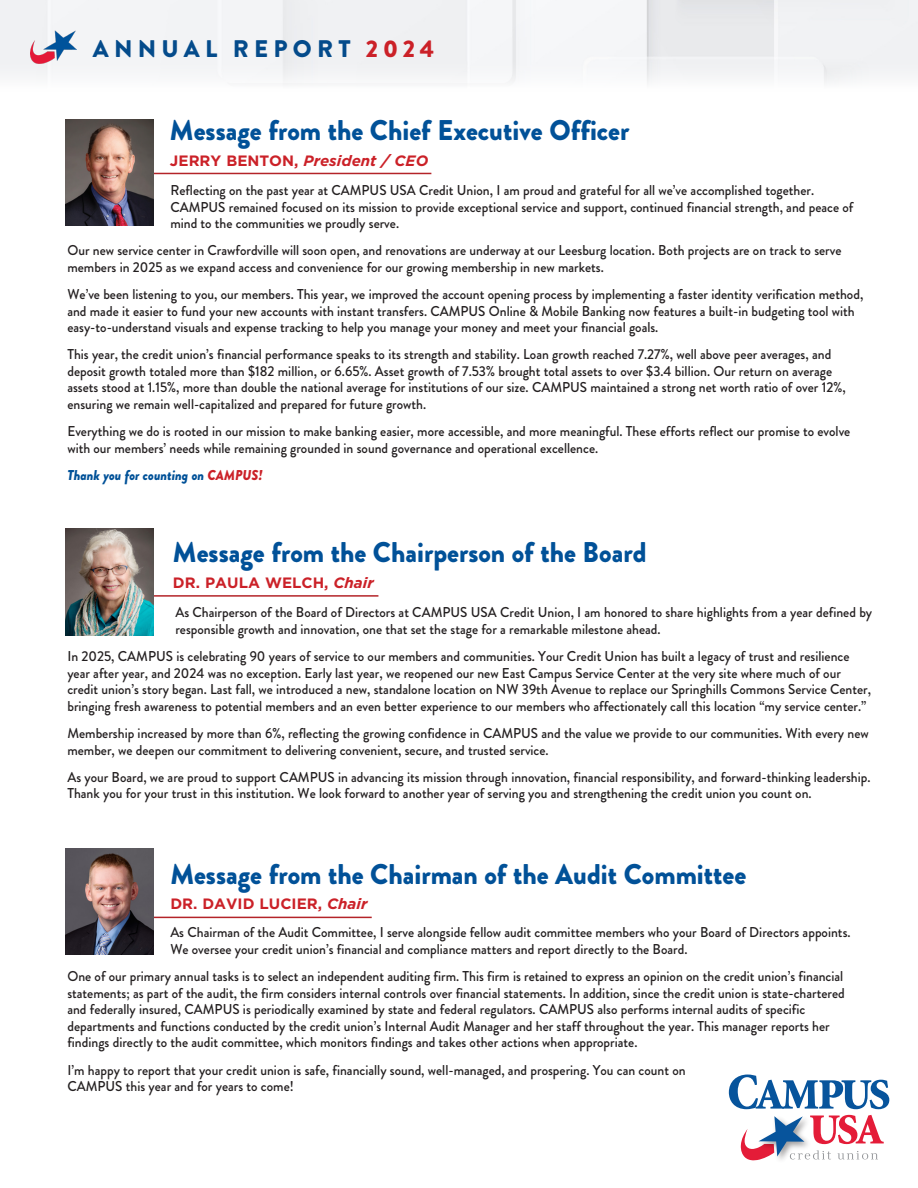
<style>
.page{position:relative;width:918px;height:1188px;background:#fff}
.page>*{position:absolute;margin:0;border:0;box-sizing:border-box;transform-origin:0 0}
.t1{font:900 28.5px "Brandon Grotesque";color:#015198;scale:.95 1}
.t2{font:900 24px "Brandon Grotesque";letter-spacing:.22em;color:#044b8b}
.t3{font:700 15px "Gotham";color:#cb2128}
.t4{font:italic 700 15px "Gotham";color:#cb2128}
.t5{font:500 14.25px/16.5px "Brandon Grotesque";color:#231f20;scale:.95 1}
.t6{font:italic 900 14.25px "Brandon Grotesque";color:#015198;scale:.95 1}
.s1{color:#cb2128}
.s2{font-style:normal}
.s3{font-style:italic}
</style>
<div class="page">
<div style="left:0;top:56px;width:918px;height:47px;background:#f7f8f9"></div>
<img style="left:30px;top:24px;width:46px;height:40px">
<hr style="left:75px;top:173px;width:356px;height:1px;background:#b42428">
<hr style="left:92px;top:595px;width:286px;height:2px;background:#b42428">
<hr style="left:89px;top:917px;width:283px;height:1px;background:#b42428">
<img style="left:66px;top:119px;width:87px;height:107px">
<svg style="left:729px;top:1075px;width:160px;height:34px"></svg>
<svg style="left:741px;top:1115px;width:143px;height:45px"></svg>
<img style="left:66px;top:528px;width:87px;height:107px">
<img style="left:66px;top:848px;width:87px;height:107px">
<p class="t2" style="left:93px;top:32px;width:343px">ANNUAL REPORT <span class="s1">2024</span></p>
<p class="t1" style="left:170px;top:110px;width:485px">Message from the Chief Executive Officer</p>
<p class="t4" style="left:170px;top:151px;width:260px"><span class="s2">JERRY BENTON,</span> President / CEO</p>
<p class="t5" style="left:170px;top:182px;width:721px">Reflecting on the past year at CAMPUS USA Credit Union, I am proud and grateful for all we’ve accomplished together.<br>CAMPUS remained focused on its mission to provide exceptional service and support, continued financial strength, and peace of mind to the communities we proudly serve.</p>
<p class="t5" style="left:67px;top:242px;width:816px">Our new service center in Crawfordville will soon open, and renovations are underway at our Leesburg location. Both projects are on track to serve members in 2025 as we expand access and convenience for our growing membership in new markets.</p>
<p class="t5" style="left:67px;top:286px;width:839px">We’ve been listening to you, our members. This year, we improved the account opening process by implementing a faster identity verification method, and made it easier to fund your new accounts with instant transfers. CAMPUS Online &amp; Mobile Banking now features a built-in budgeting tool with easy-to-understand visuals and expense tracking to help you manage your money and meet your financial goals.</p>
<p class="t5" style="left:67px;top:346px;width:821px">This year, the credit union’s financial performance speaks to its strength and stability. Loan growth reached 7.27%, well above peer averages, and deposit growth totaled more than $182 million, or 6.65%. Asset growth of 7.53% brought total assets to over $3.4 billion. Our return on average assets stood at 1.15%, more than double the national average for institutions of our size. CAMPUS maintained a strong net worth ratio of over 12%, ensuring we remain well-capitalized and prepared for future growth.</p>
<p class="t5" style="left:67px;top:423px;width:826px">Everything we do is rooted in our mission to make banking easier, more accessible, and more meaningful. These efforts reflect our promise to evolve with our members’ needs while remaining grounded in sound governance and operational excellence.</p>
<p class="t6" style="left:67px;top:465px;width:207px">Thank you for counting on <span class="s1">CAMPUS!</span></p>
<p class="t1" style="left:173px;top:532px;width:500px">Message from the Chairperson of the Board</p>
<p class="t3" style="left:173px;top:573px;width:202px">DR. PAULA WELCH, <span class="s3">Chair</span></p>
<p class="t5" style="left:175px;top:605px;width:735px">As Chairperson of the Board of Directors at CAMPUS USA Credit Union, I am honored to share highlights from a year defined by responsible growth and innovation, one that set the stage for a remarkable milestone ahead.</p>
<p class="t5" style="left:67px;top:648px;width:848px">In 2025, CAMPUS is celebrating 90 years of service to our members and communities. Your Credit Union has built a legacy of trust and resilience year after year, and 2024 was no exception. Early last year, we reopened our new East Campus Service Center at the very site where much of our credit union’s story began. Last fall, we introduced a new, standalone location on NW 39th Avenue to replace our Springhills Commons Service Center, bringing fresh awareness to potential members and an even better experience to our members who affectionately call this location “my service center.”</p>
<p class="t5" style="left:67px;top:725px;width:845px">Membership increased by more than 6%, reflecting the growing confidence in CAMPUS and the value we provide to our communities. With every new member, we deepen our commitment to delivering convenient, secure, and trusted service.</p>
<p class="t5" style="left:67px;top:769px;width:847px">As your Board, we are proud to support CAMPUS in advancing its mission through innovation, financial responsibility, and forward-thinking leadership.<br>Thank you for your trust in this institution. We look forward to another year of serving you and strengthening the credit union you count on.</p>
<p class="t1" style="left:170px;top:854px;width:608px">Message from the Chairman of the Audit Committee</p>
<p class="t3" style="left:170px;top:894px;width:199px">DR. DAVID LUCIER, <span class="s3">Chair</span></p>
<p class="t5" style="left:170px;top:925px;width:718px">As Chairman of the Audit Committee, I serve alongside fellow audit committee members who your Board of Directors appoints.<br>We oversee your credit union’s financial and compliance matters and report directly to the Board.</p>
<p class="t5" style="left:67px;top:968px;width:820px">One of our primary annual tasks is to select an independent auditing firm. This firm is retained to express an opinion on the credit union’s financial statements; as part of the audit, the firm considers internal controls over financial statements. In addition, since the credit union is state-chartered and federally insured, CAMPUS is periodically examined by state and federal regulators. CAMPUS also performs internal audits of specific departments and functions conducted by the credit union’s Internal Audit Manager and her staff throughout the year. This manager reports her findings directly to the audit committee, which monitors findings and takes other actions when appropriate.</p>
<p class="t5" style="left:67px;top:1062px;width:652px">I’m happy to report that your credit union is safe, financially sound, well-managed, and prospering. You can count on<br>CAMPUS this year and for years to come!</p>
</div>
